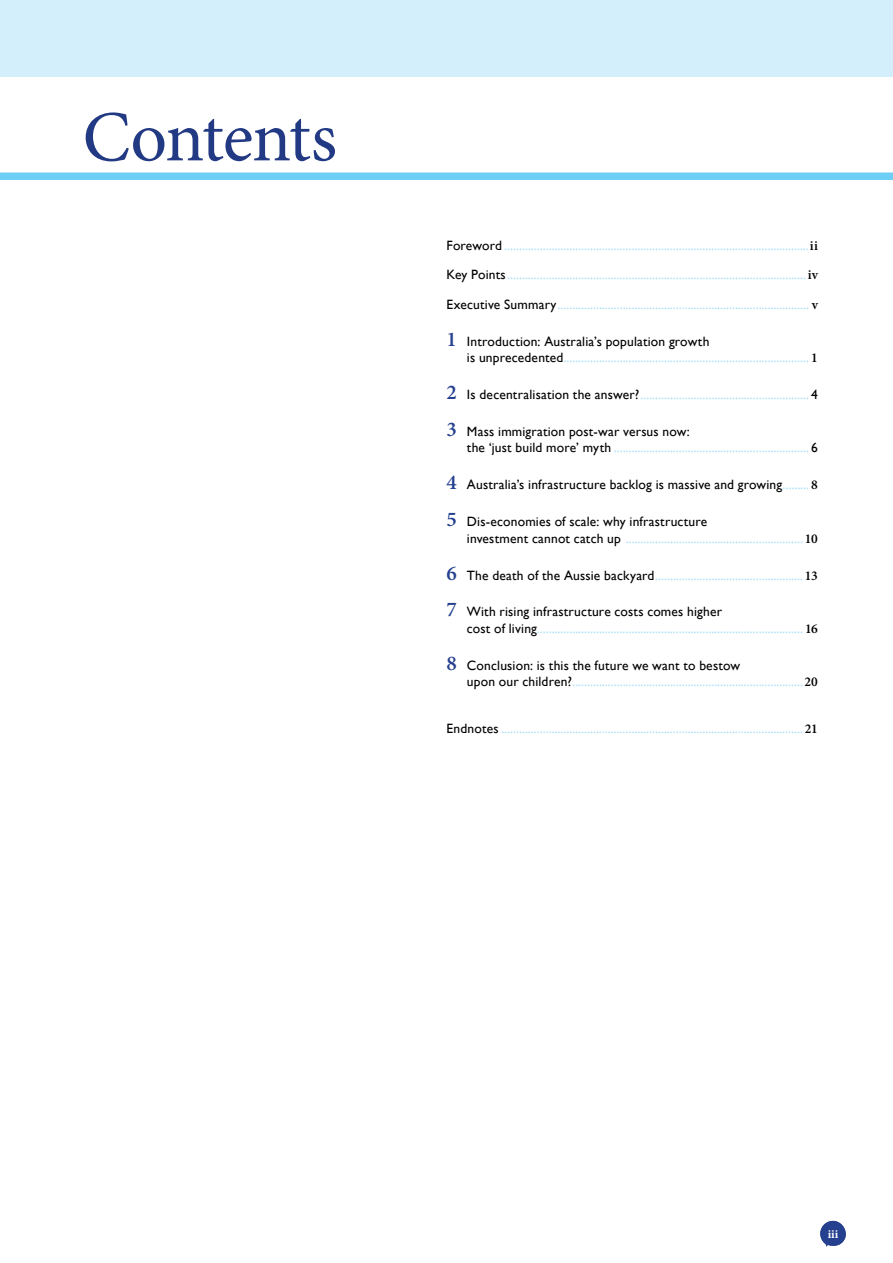
<style>
.page{position:relative;width:893px;height:1263px;background:#fff}
.page>*{position:absolute;margin:0;border:0;box-sizing:border-box;transform-origin:0 0}
.Prelims_head_Right{font:72px "Minion Pro";letter-spacing:-.02em;color:#223983}
.contents_1_copy{font:13.5px/16.5px "Gill Sans";letter-spacing:.015em;color:#abe1fa}
.contents_1_copy-2{font:13.5px/16.5px "Gill Sans";letter-spacing:.015em;color:#000}
.t1{font:700 12px "Minion Pro";color:#fff}
.s1{color:#000}
.s2{font-family:"Minion Pro";font-weight:600;color:#000}
.s3{font-family:"Minion Pro";font-weight:600;font-size:21px;color:#25408f}
.s4{color:#abe1fa}
.s5{font-family:"Minion Pro";font-weight:600}
</style>
<div class="page">
<div style="left:0;top:0;width:893px;height:77px;background:#d4effc"></div>
<div style="left:0;top:173px;width:893px;height:7px;background:#6dcff6"></div>
<svg style="left:820px;top:1221px;width:26px;height:26px"></svg>
<p class="Prelims_head_Right" style="left:82px;top:89px;width:256px">Contents</p>
<p class="contents_1_copy" style="left:446px;top:238px;width:373px"><span class="s1">Foreword</span> .......................................................................................................<span class="s2">ii</span></p>
<p class="contents_1_copy" style="left:446px;top:267px;width:373px"><span class="s1">Key Points</span>.....................................................................................................<span class="s2">iv</span></p>
<p class="contents_1_copy" style="left:446px;top:296px;width:373px"><span class="s1">Executive Summary</span>..................................................................................... <span class="s2">v</span></p>
<p class="contents_1_copy" style="left:467px;top:333px;width:352px;text-indent:-20px"><span class="s3">1</span> <span class="s1">Introduction: Australia’s population growth<br>is unprecedented</span>................................................................................... <span class="s2">1</span></p>
<p class="contents_1_copy" style="left:446px;top:386px;width:373px"><span class="s3">2</span> <span class="s1">Is decentralisation the answer?</span>......................................................... <span class="s1">4</span></p>
<p class="contents_1_copy" style="left:467px;top:423px;width:352px;text-indent:-20px"><span class="s3">3</span> <span class="s1">Mass immigration post-war versus now:<br>the ‘just build more’ myth</span> .................................................................. <span class="s1">6</span></p>
<p class="contents_1_copy-2" style="left:446px;top:477px;width:373px"><span class="s3">4</span> Australia’s infrastructure backlog is massive and growing<span class="s4">.........</span> <span class="s5">8</span></p>
<p class="contents_1_copy-2" style="left:467px;top:514px;width:352px;text-indent:-20px"><span class="s3">5</span> Dis-economies of scale: why infrastructure<br>investment cannot catch up <span class="s4">............................................................</span> <span class="s5">10</span></p>
<p class="contents_1_copy" style="left:446px;top:567px;width:373px"><span class="s3">6</span> <span class="s1">The death of the Aussie backyard</span>.................................................. <span class="s2">13</span></p>
<p class="contents_1_copy" style="left:467px;top:604px;width:352px;text-indent:-20px"><span class="s3">7</span> <span class="s1">With rising infrastructure costs comes higher<br>cost of living</span>.......................................................................................... <span class="s2">16</span></p>
<p class="contents_1_copy" style="left:467px;top:657px;width:352px;text-indent:-20px"><span class="s3">8</span> <span class="s1">Conclusion: is this the future we want to bestow<br>upon our children?</span>..............................................................................<span class="s2">20</span></p>
<p class="contents_1_copy" style="left:446px;top:720px;width:373px"><span class="s1">Endnotes</span> ...................................................................................................... <span class="s2">21</span></p>
<p class="t1" style="left:828px;top:1225px;width:12px">iii</p>
</div>
